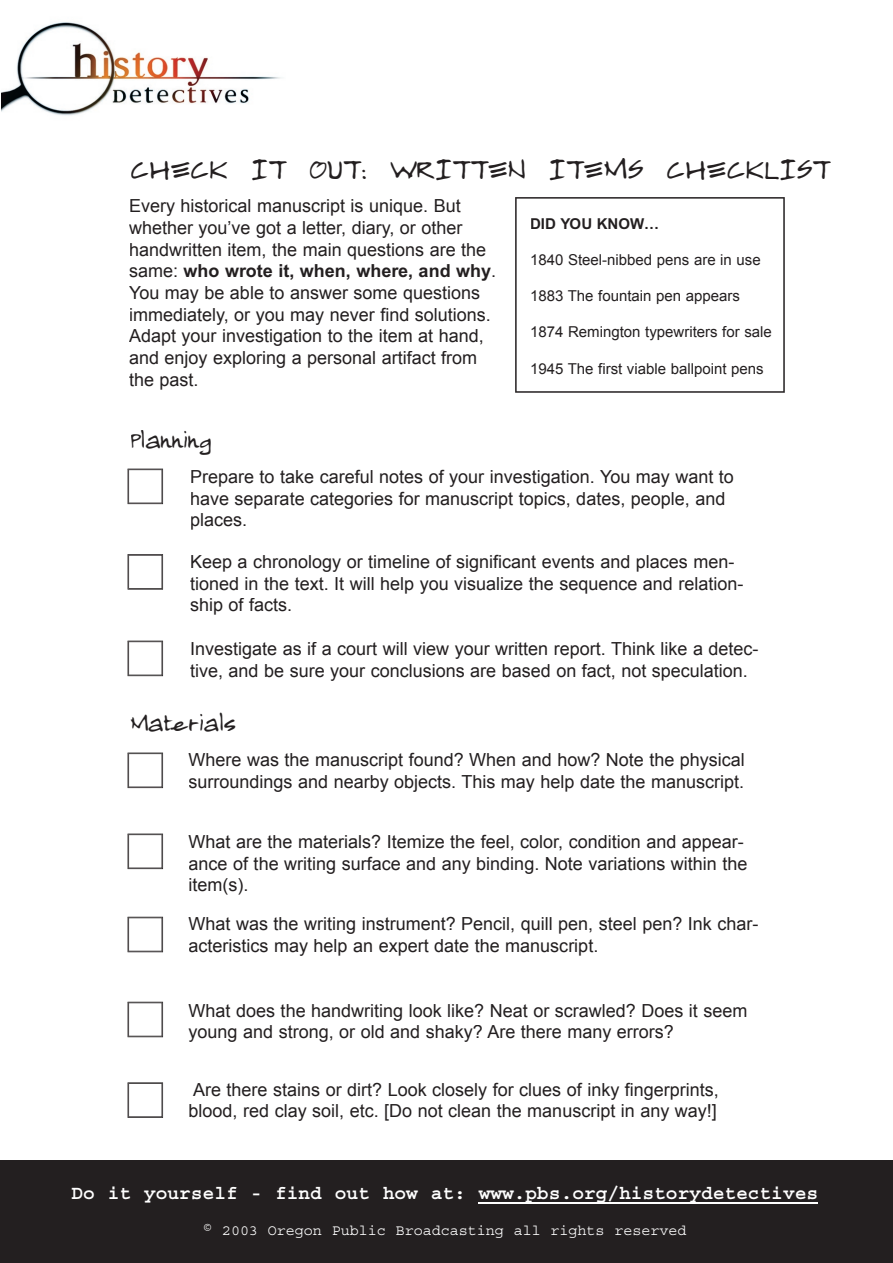
<style>
.page{position:relative;width:893px;height:1263px;background:#fff}
.page>*{position:absolute;margin:0;border:0;box-sizing:border-box;transform-origin:0 0}
.t1{font:27px "Almagro";letter-spacing:-.01em;color:#231f20}
.t2{font:21px "Almagro";color:#231f20}
.t3{font:700 19.5px "Courier";color:#fff}
.t4{font:18px/21.8px "Arial";color:#231f20}
.t5{font:15px "Arial";color:#231f20}
.t6{font:15px "Courier";color:#fff}
.t7{font:700 15px "Arial";color:#231f20}
.s1{font-weight:700}
</style>
<div class="page">
<div style="left:0;top:1161px;width:893px;height:102px;background:#231f20"></div>
<hr style="left:479px;top:1203px;width:339px;height:1px;background:#fff">
<img style="left:1px;top:22px;width:280px;height:94px">
<svg style="left:128px;top:1082px;width:35px;height:36px"></svg>
<svg style="left:128px;top:1002px;width:35px;height:35px"></svg>
<svg style="left:128px;top:917px;width:35px;height:35px"></svg>
<svg style="left:128px;top:834px;width:35px;height:35px"></svg>
<svg style="left:128px;top:753px;width:35px;height:35px"></svg>
<svg style="left:128px;top:641px;width:35px;height:35px"></svg>
<svg style="left:128px;top:554px;width:35px;height:36px"></svg>
<svg style="left:128px;top:469px;width:35px;height:35px"></svg>
<svg style="left:515px;top:197px;width:270px;height:196px"></svg>
<h1 class="t1" style="left:129px;top:152px;width:701px">CHECK IT OUT: WRITTEN ITEMS CHECKLIST</h1>
<p class="t4" style="left:129px;top:195px;width:368px">Every historical manuscript is unique. But whether you’ve got a letter, diary, or other handwritten item, the main questions are the same: <span class="s1">who wrote it, when, where, and why</span>.<br>You may be able to answer some questions immediately, or you may never find solutions.<br>Adapt your investigation to the item at hand, and enjoy exploring a personal artifact from the past.</p>
<p class="t7" style="left:530px;top:215px;width:131px">DID YOU KNOW…</p>
<p class="t5" style="left:530px;top:251px;width:232px">1840 Steel-nibbed pens are in use</p>
<p class="t5" style="left:530px;top:288px;width:211px">1883 The fountain pen appears</p>
<p class="t5" style="left:530px;top:324px;width:243px">1874 Remington typewriters for sale</p>
<p class="t5" style="left:530px;top:360px;width:235px">1945 The first viable ballpoint pens</p>
<p class="t2" style="left:129px;top:427px;width:83px">Planning</p>
<p class="t4" style="left:190px;top:466px;width:545px">Prepare to take careful notes of your investigation. You may want to have separate categories for manuscript topics, dates, people, and places.</p>
<p class="t4" style="left:190px;top:551px;width:555px">Keep a chronology or timeline of significant events and places men&shy;tioned in the text. It will help you visualize the sequence and relation&shy;ship of facts.</p>
<p class="t4" style="left:190px;top:638px;width:570px">Investigate as if a court will view your written report. Think like a detec&shy;tive, and be sure your conclusions are based on fact, not speculation.</p>
<p class="t2" style="left:129px;top:710px;width:108px">Materials</p>
<p class="t4" style="left:189px;top:749px;width:558px">Where was the manuscript found? When and how? Note the physical surroundings and nearby objects. This may help date the manuscript.</p>
<p class="t4" style="left:189px;top:831px;width:560px">What are the materials? Itemize the feel, color, condition and appear&shy;ance of the writing surface and any binding. Note variations within the item(s).</p>
<p class="t4" style="left:189px;top:913px;width:571px">What was the writing instrument? Pencil, quill pen, steel pen? Ink char&shy;acteristics may help an expert date the manuscript.</p>
<p class="t4" style="left:189px;top:999px;width:560px">What does the handwriting look like? Neat or scrawled? Does it seem young and strong, or old and shaky? Are there many errors?</p>
<p class="t4" style="left:189px;top:1078px;width:532px">Are there stains or dirt? Look closely for clues of inky fingerprints, blood, red clay soil, etc. [Do not clean the manuscript in any way!]</p>
<p class="t3" style="left:72px;top:1183px;width:748px">Do it yourself - find out how at: www.pbs.org/historydetectives</p>
<p class="t6" style="left:203px;top:1223px;width:485px">© 2003 Oregon Public Broadcasting all rights reserved</p>
</div>
